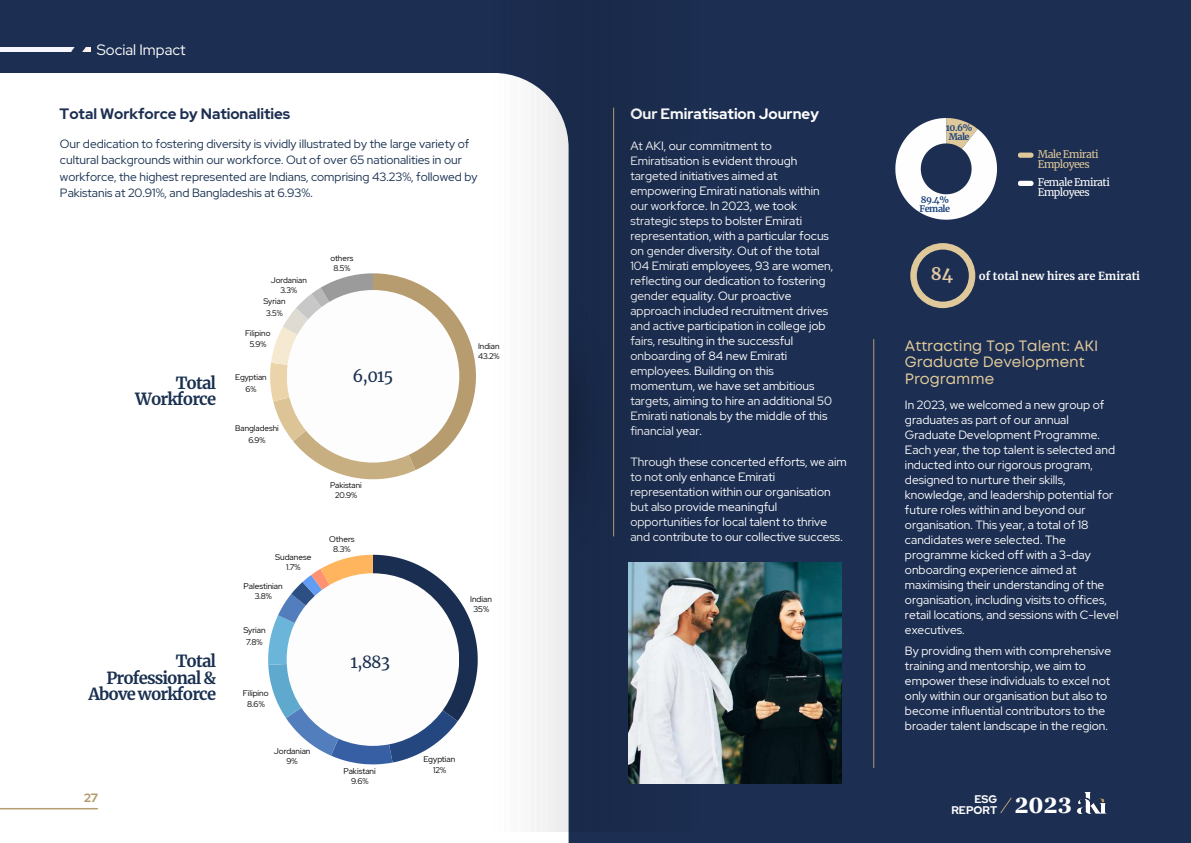
<style>
.page{position:relative;width:1191px;height:843px;background:#fff}
.page>*{position:absolute;margin:0;border:0;box-sizing:border-box;transform-origin:0 0}
.t1{font:700 22.1px "Georgia Pro";color:#fff}
.t2{font:700 17.2px "Merriweather";color:#dfc9a2}
.t3{font:700 16.5px/16.5px "Merriweather";letter-spacing:-.05em;color:#193050;text-align:right}
.t4{font:16.5px "Merriweather";letter-spacing:-.05em;color:#193050}
.t5{font:15px/16.5px "Mont";color:#dfc99b}
.t6{font:700 15px "Red Hat Display";color:#1c2e51}
.t7{font:700 15px "Red Hat Display";color:#fff}
.t8{font:15px "Red Hat Display";color:#fff}
.t9{font:12px/15px "Red Hat Display";color:#fff}
.t10{font:12px/16.5px "Red Hat Display";color:#193050}
.t11{font:700 12px "Red Hat Display";color:#b49b6e}
.t12{font:700 11px "Merriweather";color:#fefefe}
.t13{font:700 11px/11px "Red Hat Display";color:#fff;text-align:right}
.t14{font:10.4px/10.4px "Merriweather";letter-spacing:-.05em;color:#fff}
.t15{font:10.4px/10.4px "Merriweather";letter-spacing:-.05em;color:#dfc99b}
.t16{font:700 9px/9px "Merriweather";letter-spacing:-.05em;color:#1c437c;text-align:center}
.t17{font:8.3px/10px "Red Hat Display";color:#000;text-align:center}
.t18{font:8.1px/9.9px "Red Hat Display";color:#000;text-align:center}
</style>
<div class="page">
<div style="left:0;top:0;width:1190px;height:842px;background:#1c2e51"></div>
<div style="left:0;top:73px;width:568px;height:769px;background:#fff"></div>
<svg style="left:270px;top:273px;width:206px;height:206px;background:#e0d5c2"></svg>
<svg style="left:268px;top:554px;width:209px;height:210px"></svg>
<img style="left:0;top:48px;width:91px;height:3px">
<img style="left:490px;top:73px;width:211px;height:758px">
<svg style="left:1000px;top:797px;width:12px;height:16px"></svg>
<img style="left:1077px;top:792px;width:29px;height:21px">
<hr style="left:613px;top:108px;width:1px;height:428px;background:#b69c6f">
<div style="left:287px;top:290px;width:172px;height:172px;background:#fdfdfd;border-radius:50%"></div>
<div style="left:286px;top:573px;width:173px;height:172px;background:#fdfdfd;border-radius:50%"></div>
<div style="left:1017px;top:152px;width:16px;height:6px;background:#dfc99b;border-radius:3px"></div>
<div style="left:1017px;top:181px;width:16px;height:5px;background:#fff;border-radius:3px"></div>
<svg style="left:895px;top:118px;width:101px;height:102px"></svg>
<svg style="left:910px;top:243px;width:65px;height:65px"></svg>
<hr style="left:873px;top:339px;width:1px;height:428px;background:#b69c6f">
<hr style="left:0;top:807px;width:97px;height:2px;background:#b69c6f">
<img style="left:628px;top:562px;width:213px;height:221px">
<p class="t8" style="left:97px;top:40px;width:90px">Social Impact</p>
<p class="t6" style="left:60px;top:104px;width:232px">Total Workforce by Nationalities</p>
<p class="t10" style="left:60px;top:135px;width:419px">Our dedication to fostering diversity is vividly illustrated by the large variety of cultural backgrounds within our workforce. Out of over 65 nationalities in our workforce, the highest represented are Indians, comprising 43.23%, followed by Pakistanis at 20.91%, and Bangladeshis at 6.93%.</p>
<h3 class="t3" style="left:135px;top:374px;width:83px">Total<br>Workforce</h3>
<h3 class="t3" style="left:88px;top:653px;width:129px">Total<br>Professional &amp;<br>Above workforce</h3>
<p class="t11" style="left:84px;top:789px;width:16px">27</p>
<p class="t18" style="left:271px;top:275px;width:37px">Jordanian<br>3.3%</p>
<p class="t18" style="left:263px;top:295px;width:23px;line-height:11.6px">Syrian<br>3.5%</p>
<p class="t18" style="left:245px;top:327px;width:27px;line-height:11.3px">Filipino<br>5.9%</p>
<p class="t18" style="left:235px;top:371px;width:33px;line-height:11.6px">Egyptian<br>6%</p>
<p class="t18" style="left:235px;top:422px;width:44px;line-height:11.6px">Bangladeshi<br>6.9%</p>
<p class="t17" style="left:275px;top:551px;width:38px">Sudanese<br>1.7%</p>
<p class="t17" style="left:243px;top:581px;width:41px">Palestinian<br>3.8%</p>
<p class="t17" style="left:243px;top:624px;width:24px;line-height:11.8px">Syrian<br>7.8%</p>
<p class="t17" style="left:243px;top:686px;width:27px;line-height:11.5px">Filipino<br>8.6%</p>
<p class="t17" style="left:274px;top:746px;width:38px">Jordanian<br>9%</p>
<p class="t18" style="left:330px;top:253px;width:24px">others<br>8.5%</p>
<h3 class="t4" style="left:352px;top:366px;width:42px">6,015</h3>
<p class="t18" style="left:478px;top:341px;width:23px;text-align:left">Indian<br>43.2%</p>
<p class="t18" style="left:330px;top:480px;width:32px">Pakistani<br>20.9%</p>
<p class="t17" style="left:329px;top:534px;width:27px">Others<br>8.3%</p>
<h3 class="t4" style="left:350px;top:651px;width:41px">1,883</h3>
<p class="t17" style="left:470px;top:594px;width:23px">Indian<br>35%</p>
<p class="t17" style="left:423px;top:753px;width:34px">Egyptian</p>
<p class="t17" style="left:343px;top:766px;width:33px">Pakistani</p>
<p class="t17" style="left:433px;top:765px;width:15px">12%</p>
<p class="t17" style="left:351px;top:776px;width:19px">9.6%</p>
<p class="t7" style="left:630px;top:104px;width:190px">Our Emiratisation Journey</p>
<p class="t9" style="left:630px;top:138px;width:204px">At AKI, our commitment to Emiratisation is evident through targeted initiatives aimed at empowering Emirati nationals within our workforce. In 2023, we took strategic steps to bolster Emirati representation, with a particular focus on gender diversity. Out of the total 104 Emirati employees, 93 are women, reflecting our dedication to fostering gender equality. Our proactive approach included recruitment drives and active participation in college job fairs, resulting in the successful onboarding of 84 new Emirati employees. Building on this momentum, we have set ambitious targets, aiming to hire an additional 50<br>Emirati nationals by the middle of this financial year.</p>
<p class="t9" style="left:630px;top:453px;width:218px">Through these concerted efforts, we aim to not only enhance Emirati representation within our organisation but also provide meaningful opportunities for local talent to thrive and contribute to our collective success.</p>
<p class="t16" style="left:945px;top:124px;width:28px">10.6%<br>Male</p>
<p class="t16" style="left:919px;top:195px;width:32px;text-align:left">89.4%<br>Female</p>
<p class="t15" style="left:1037px;top:149px;width:62px">Male Emirati<br>Employees</p>
<p class="t14" style="left:1037px;top:177px;width:73px">Female Emirati<br>Employees</p>
<h2 class="t2" style="left:930px;top:263px;width:24px">84</h2>
<p class="t12" style="left:978px;top:269px;width:162px">of total new hires are Emirati</p>
<p class="t5" style="left:904px;top:338px;width:195px">Attracti ng Top Talent: AKI<br>Graduate Development<br>Programme</p>
<p class="t9" style="left:904px;top:397px;width:215px">In 2023, we welcomed a new group of graduates as part of our annual Graduate Development Programme.<br>Each year, the top talent is selected and inducted into our rigorous program, designed to nurture their skills, knowledge, and leadership potential for future roles within and beyond our organisation. This year, a total of 18 candidates were selected. The programme kicked off with a 3-day onboarding experience aimed at maximising their understanding of the organisation, including visits to offices, retail locations, and sessions with C-level executives.</p>
<p class="t9" style="left:904px;top:643px;width:208px">By providing them with comprehensive training and mentorship, we aim to empower these individuals to excel not only within our organisation but also to become influential contributors to the broader talent landscape in the region.</p>
<p class="t13" style="left:951px;top:793px;width:47px">ESG<br>REPORT</p>
<h1 class="t1" style="left:1014px;top:792px;width:59px">2023</h1>
</div>
